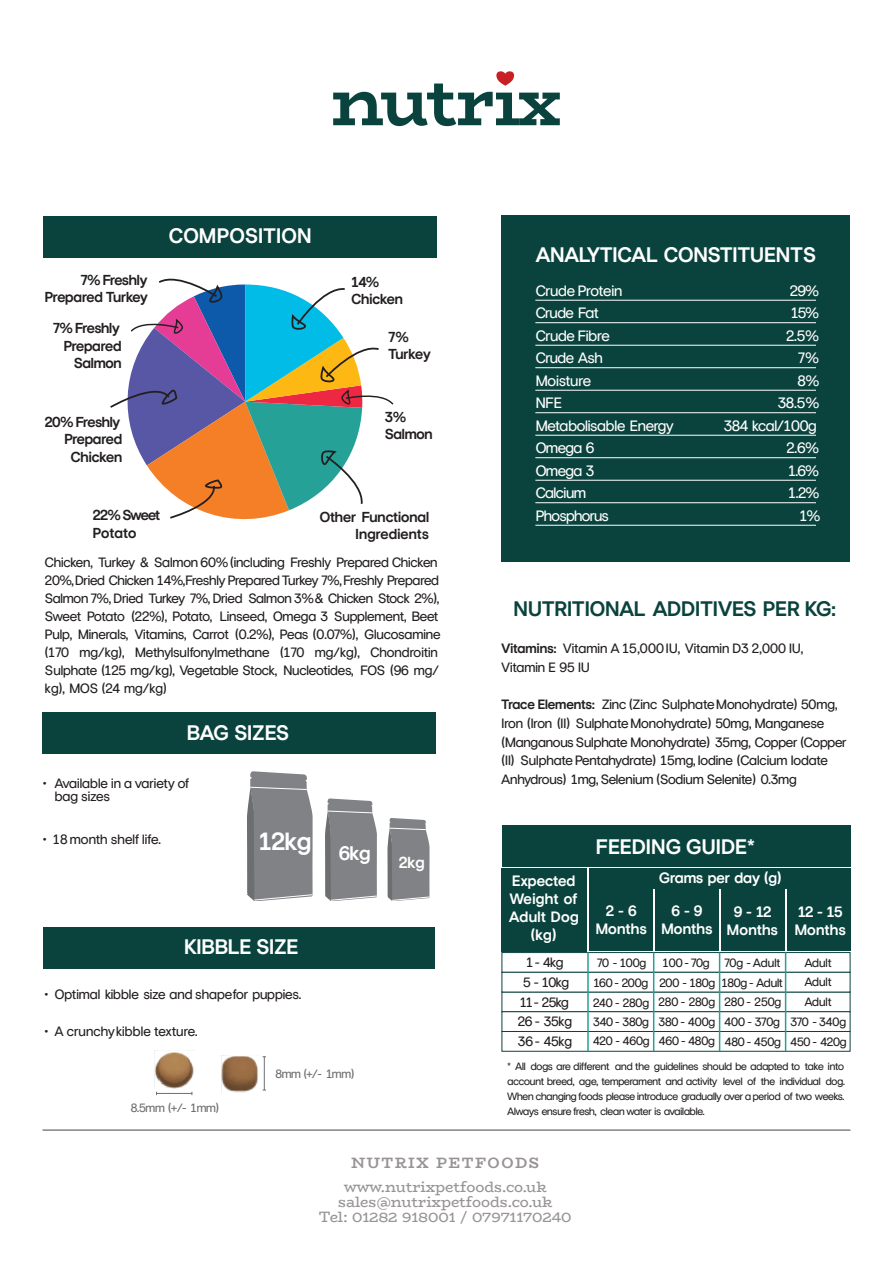
<style>
.page{position:relative;width:893px;height:1263px;background:#fff}
.page>*{position:absolute;margin:0;border:0;box-sizing:border-box;transform-origin:0 0}
.t1{font:700 24.9px "Europa Nuova";color:#fff}
.t2{font:700 21px "Europa Nuova";letter-spacing:-.03em;color:#fff}
.t3{font:700 21px "Europa Nuova";letter-spacing:-.035em;color:#0a433d}
.t4{font:700 21px "Europa Nuova";letter-spacing:-.055em;color:#fff}
.t5{font:700 15.9px "Europa Nuova";color:#fff}
.t6{font:15px "Europa Nuova";letter-spacing:-.07em;color:#fff}
.t7{font:700 15px/18px "Europa Nuova";letter-spacing:-.04em;color:#fff;text-align:center}
.t8{font:15px/15px "Bio Rhyme";letter-spacing:-.005em;color:#989494;text-align:center}
.t9{font:700 15px "Bio Rhyme";letter-spacing:.1em;color:#989494}
.t10{font:700 14.4px/17.2px "Europa Nuova";letter-spacing:-.06em;color:#231f20}
.t11{font:13.5px/18px "Europa Nuova";letter-spacing:-.06em;color:#231f20}
.t12{font:13.5px/13.5px "Europa Nuova";letter-spacing:-.045em;color:#241f1e}
.t13{font:13.5px/19.6px "Europa Nuova";letter-spacing:-.085em;color:#231f20;text-align:center}
.t14{font:13.5px "Europa Nuova";letter-spacing:-.04em;color:#231f20}
.t15{font:12px/19.4px "Europa Nuova";letter-spacing:-.065em;color:#231f20;text-align:center}
.t16{font:12px "Europa Nuova";letter-spacing:-.075em;color:#6d6e70}
.t17{font:10.5px/15px "Europa Nuova";letter-spacing:-.075em;color:#231f20;text-align:justify}
.s1{font-weight:700}
</style>
<div class="page">
<hr style="left:43px;top:1129px;width:807px;height:2px;background:#808285">
<div style="left:44px;top:216px;width:393px;height:42px;background:#0a433d"></div>
<div style="left:501px;top:215px;width:349px;height:346px;background:#0a433d"></div>
<hr style="left:535px;top:300px;width:281px;height:1px;background:#fff">
<hr style="left:535px;top:322px;width:281px;height:1px;background:#fff">
<hr style="left:535px;top:345px;width:281px;height:1px;background:#fff">
<hr style="left:535px;top:367px;width:281px;height:1px;background:#fff">
<hr style="left:535px;top:390px;width:281px;height:1px;background:#fff">
<hr style="left:535px;top:412px;width:281px;height:1px;background:#fff">
<hr style="left:535px;top:435px;width:281px;height:1px;background:#fff">
<hr style="left:535px;top:457px;width:281px;height:1px;background:#fff">
<hr style="left:535px;top:480px;width:281px;height:1px;background:#fff">
<hr style="left:535px;top:502px;width:281px;height:1px;background:#fff">
<hr style="left:535px;top:525px;width:281px;height:1px;background:#fff">
<svg style="left:110px;top:278px;width:284px;height:242px"></svg>
<div style="left:43px;top:712px;width:393px;height:42px;background:#0a433d"></div>
<svg style="left:247px;top:771px;width:66px;height:130px;background:#888a8d"></svg>
<svg style="left:325px;top:798px;width:52px;height:103px;background:#898b8d"></svg>
<svg style="left:387px;top:818px;width:43px;height:83px;background:#8b8d90"></svg>
<div style="left:44px;top:927px;width:391px;height:42px;background:#0a433d"></div>
<div style="left:501px;top:1031px;width:349px;height:21px;background:#fff;border:1px solid #0a433d"></div>
<div style="left:501px;top:992px;width:349px;height:20px;background:#fff;border:1px solid #0a433d"></div>
<div style="left:501px;top:952px;width:349px;height:21px;background:#fff;border:1px solid #0a433d"></div>
<div style="left:501px;top:972px;width:349px;height:20px;background:#fff;border:1px solid #0a433d"></div>
<div style="left:501px;top:1011px;width:349px;height:21px;background:#fff;border:1px solid #0a433d"></div>
<hr style="left:653px;top:952px;width:1px;height:99px;background:#26a198">
<hr style="left:587px;top:952px;width:2px;height:99px;background:#26a198">
<hr style="left:719px;top:952px;width:1px;height:99px;background:#26a198">
<hr style="left:785px;top:952px;width:1px;height:99px;background:#26a198">
<div style="left:589px;top:890px;width:64px;height:61px;background:#0a433d"></div>
<div style="left:501px;top:868px;width:86px;height:83px;background:#0a433d"></div>
<div style="left:502px;top:825px;width:348px;height:42px;background:#0a433d"></div>
<div style="left:655px;top:890px;width:64px;height:61px;background:#0a433d"></div>
<div style="left:721px;top:890px;width:63px;height:61px;background:#0a433d"></div>
<div style="left:589px;top:868px;width:261px;height:20px;background:#0a433d"></div>
<div style="left:787px;top:890px;width:63px;height:61px;background:#0a433d"></div>
<hr style="left:157px;top:1093px;width:35px;height:1px;background:#6d6e70">
<img style="left:155px;top:1050px;width:39px;height:38px">
<img style="left:159px;top:1053px;width:30px;height:30px">
<hr style="left:264px;top:1057px;width:1px;height:33px;background:#6d6e70">
<img style="left:222px;top:1055px;width:36px;height:38px">
<svg style="left:333px;top:71px;width:227px;height:55px"></svg>
<h2 class="t2" style="left:168px;top:226px;width:145px">COMPOSITION</h2>
<p class="t10" style="left:44px;top:272px;width:105px;text-align:right">7% Freshly<br>Prepared Turkey</p>
<p class="t10" style="left:351px;top:274px;width:54px">14%<br>Chicken</p>
<p class="t10" style="left:388px;top:329px;width:44px">7%<br>Turkey</p>
<p class="t10" style="left:53px;top:320px;width:71px;text-align:right">7% Freshly<br>Prepared<br>Salmon</p>
<p class="t10" style="left:44px;top:414px;width:80px;text-align:right">20% Freshly<br>Prepared<br>Chicken</p>
<p class="t10" style="left:93px;top:507px;width:69px">22% Sweet<br>Potato</p>
<p class="t10" style="left:385px;top:409px;width:50px">3%<br>Salmon</p>
<p class="t10" style="left:319px;top:509px;width:112px;text-align:right">Other Functional<br>Ingredients</p>
<p class="t11" style="left:45px;top:554px;width:398px">Chicken, Turkey &amp; Salmon 60% (including Freshly Prepared Chicken 20%,Dried Chicken 14%,Freshly Prepared Turkey 7%,Freshly Prepared Salmon 7%, Dried Turkey 7%, Dried Salmon 3%&amp; Chicken Stock 2%), Sweet Potato (22%), Potato, Linseed, Omega 3 Supplement, Beet Pulp, Minerals, Vitamins, Carrot (0.2%), Peas (0.07%), Glucosamine (170 mg/kg), Methylsulfonylmethane (170 mg/kg), Chondroitin Sulphate (125 mg/kg), Vegetable Stock, Nucleotides, FOS (96 mg/ kg), MOS (24 mg/kg)</p>
<h2 class="t4" style="left:186px;top:723px;width:105px">BAG SIZES</h2>
<p class="t12" style="left:55px;top:777px;width:136px;text-indent:-12px">• Available in a variety of bag sizes</p>
<p class="t12" style="left:43px;top:833px;width:120px">• 18month shelf life.</p>
<h1 class="t1" style="left:259px;top:829px;width:114px">12kg <sub>6kg</sub></h1>
<h2 class="t2" style="left:184px;top:937px;width:116px">KIBBLE SIZE</h2>
<p class="t11" style="left:44px;top:985px;width:259px">• Optimal kibble size and shapefor puppies.</p>
<p class="t14" style="left:44px;top:1025px;width:155px">• A crunchykibble texture.</p>
<p class="t16" style="left:130px;top:1102px;width:90px">8.5mm (+/- 1mm)</p>
<p class="t16" style="left:275px;top:1068px;width:81px">8mm (+/- 1mm)</p>
<p class="t5" style="left:398px;top:855px;width:28px">2kg</p>
<h2 class="t2" style="left:535px;top:245px;width:283px">ANALYTICAL CONSTITUENTS</h2>
<p class="t6" style="left:535px;top:284px;width:89px">Crude Protein</p>
<p class="t6" style="left:789px;top:284px;width:31px">29%</p>
<p class="t6" style="left:535px;top:306px;width:65px">Crude Fat</p>
<p class="t6" style="left:791px;top:306px;width:30px">15%</p>
<p class="t6" style="left:535px;top:329px;width:76px">Crude Fibre</p>
<p class="t6" style="left:786px;top:329px;width:35px">2.5%</p>
<p class="t6" style="left:535px;top:351px;width:69px">Crude Ash</p>
<p class="t6" style="left:798px;top:351px;width:23px">7%</p>
<p class="t6" style="left:535px;top:374px;width:58px">Moisture</p>
<p class="t6" style="left:797px;top:374px;width:24px">8%</p>
<p class="t6" style="left:535px;top:396px;width:28px">NFE</p>
<p class="t6" style="left:777px;top:396px;width:44px">38.5%</p>
<p class="t6" style="left:535px;top:419px;width:140px">Metabolisable Energy</p>
<p class="t6" style="left:723px;top:419px;width:95px">384 kcal/100g</p>
<p class="t6" style="left:535px;top:441px;width:61px">Omega 6</p>
<p class="t6" style="left:786px;top:441px;width:35px">2.6%</p>
<p class="t6" style="left:535px;top:464px;width:61px">Omega 3</p>
<p class="t6" style="left:788px;top:464px;width:33px">1.6%</p>
<p class="t6" style="left:535px;top:486px;width:53px">Calcium</p>
<p class="t6" style="left:788px;top:486px;width:33px">1.2%</p>
<p class="t6" style="left:535px;top:509px;width:75px">Phosphorus</p>
<p class="t6" style="left:799px;top:509px;width:23px">1%</p>
<h2 class="t3" style="left:513px;top:599px;width:324px">NUTRITIONAL ADDITIVES PER KG:</h2>
<p class="t11" style="left:501px;top:639px;width:304px;line-height:18.8px"><span class="s1">Vitamins:</span> Vitamin A 15,000IU, Vitamin D3 2,000 IU,<br>Vitamin E 95 IU</p>
<p class="t11" style="left:501px;top:696px;width:347px;line-height:18.8px"><span class="s1">Trace Elements:</span> Zinc (Zinc SulphateMonohydrate) 50mg, Iron (Iron (II) SulphateMonohydrate) 50mg, Manganese (ManganousSulphate Monohydrate) 35mg, Copper (Copper (II) SulphatePentahydrate) 15mg, Iodine (Calcium Iodate Anhydrous) 1mg, Selenium (Sodium Selenite) 0.3mg</p>
<h2 class="t2" style="left:596px;top:837px;width:161px">FEEDING GUIDE*</h2>
<p class="t7" style="left:659px;top:869px;width:125px">Grams per day (g)</p>
<p class="t7" style="left:595px;top:903px;width:53px">2-6<br>Months</p>
<p class="t7" style="left:661px;top:903px;width:53px">6-9<br>Months</p>
<p class="t7" style="left:726px;top:903px;width:53px">9-12<br>Months</p>
<p class="t7" style="left:794px;top:903px;width:53px;text-align:left">12 - 15<br>Months</p>
<p class="t7" style="left:509px;top:872px;width:72px">Expected<br>Weight of<br>Adult Dog (kg)</p>
<p class="t7" style="left:702px;top:870px;width:125px">Grams per day (g)</p>
<p class="t13" style="left:518px;top:953px;width:56px">1- 4kg<br>5 - 10kg<br>11- 25kg<br>26 - 35kg<br>36 - 45kg</p>
<p class="t15" style="left:593px;top:954px;width:59px">70 - 100g<br>160 - 200g<br>240 - 280g<br>340 - 380g<br>420 - 460g</p>
<p class="t15" style="left:658px;top:954px;width:59px">100 - 70g<br>200 - 180g<br>280 - 280g</p>
<p class="t15" style="left:721px;top:953px;width:127px;text-align:left">70g - Adult<br>180g - Adult<br>280 - 250g<br>400 - 370g 370 - 340g<br>480 - 450g 450 - 420g</p>
<p class="t15" style="left:804px;top:954px;width:29px;text-align:justify">Adult Adult Adult</p>
<p class="t15" style="left:658px;top:1012px;width:59px;text-align:left">380 - 400g<br>460 - 480g</p>
<p class="t17" style="left:507px;top:1059px;width:340px">* All dogs are different and the guidelines should be adapted to take into account breed, age, temperament and activity level of the individual dog.<br>When changing foods please introduce gradually over a period of two weeks.<br>Always ensure fresh, clean water is available.</p>
<p class="t9" style="left:351px;top:1151px;width:190px">NUTRIX PETFOODS</p>
<p class="t8" style="left:319px;top:1179px;width:254px">www.nutrixpetfoods.co.uk sales@nutrixpetfoods.co.uk<br>Tel: 01282 918001 / 07971170240</p>
</div>
